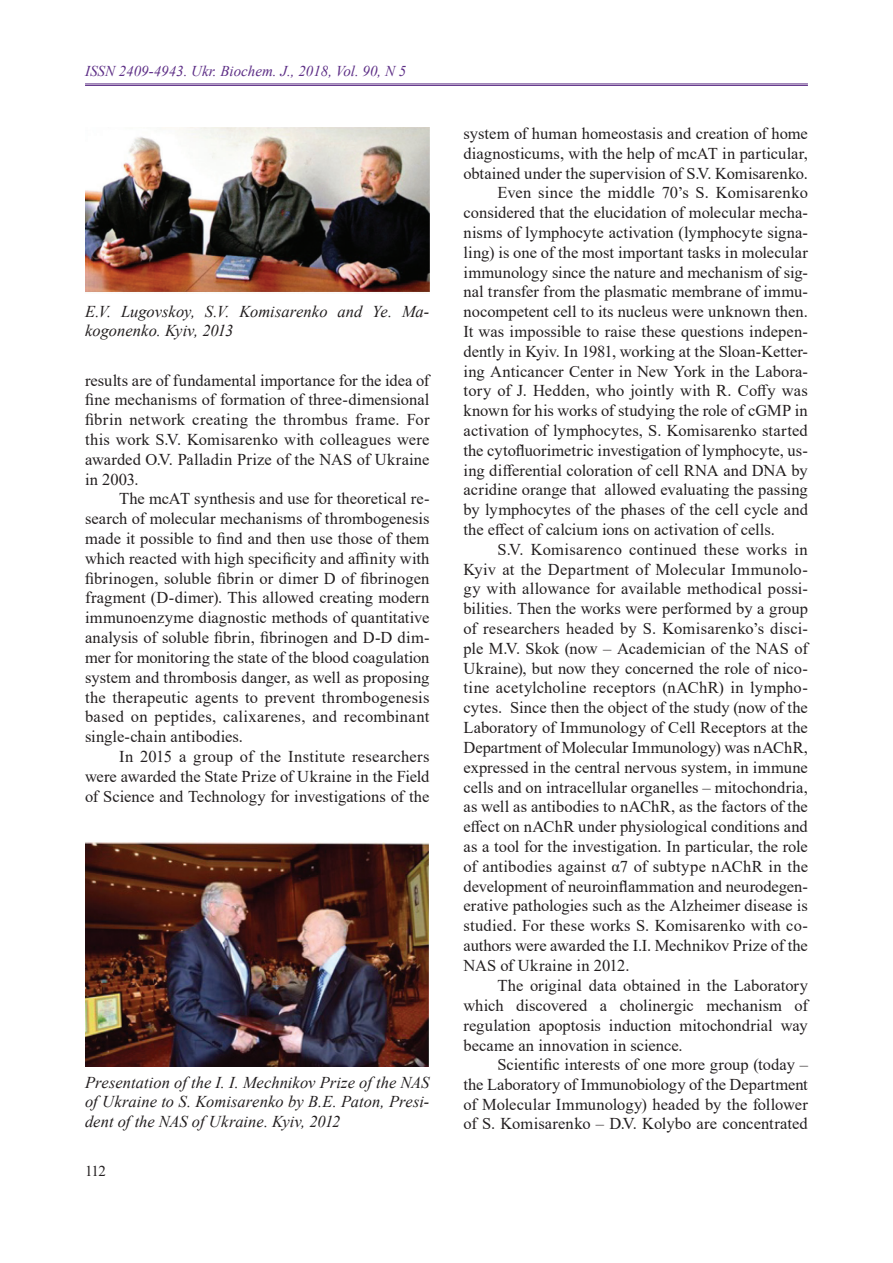
<style>
.page{position:relative;width:893px;height:1263px;background:#fff}
.page>*{position:absolute;margin:0;border:0;box-sizing:border-box;transform-origin:0 0}
.t1{font:16.5px/19.8px "Times New Roman";letter-spacing:.005em;color:#231f20;text-align:justify}
.t2{font:italic 16.5px/19.8px "Times New Roman";color:#231f20}
.t3{font:italic 15px "Times New Roman";color:#5d2e86}
.t4{font:15px "Times New Roman";color:#231f20}
</style>
<div class="page">
<hr style="left:85px;top:84px;width:723px;height:1px;background:#5d2e86">
<hr style="left:85px;top:85px;width:723px;height:1px;background:#5d2e86">
<img style="left:85px;top:128px;width:344px;height:164px">
<img style="left:85px;top:842px;width:344px;height:224px">
<p class="t3" style="left:85px;top:61px;width:323px">ISSN 2409-4943. Ukr. Biochem. J., 2018, Vol. 90, N 5</p>
<p class="t2" style="left:85px;top:301px;width:346px">E.V. Lugovskoy, S.V. Komisarenko and Ye. Ma&shy;kogonenko. Kyiv, 2013</p>
<p class="t1" style="left:85px;top:370px;width:346px">results are of fundamental importance for the idea of fine mechanisms of formation of three-dimensional fibrin network creating the thrombus frame. For this work S.V. Komisarenko with colleagues were awarded O.V. Palladin Prize of the NAS of Ukraine in 2003.</p>
<p class="t1" style="left:85px;top:488px;width:346px;text-indent:34px">The mcAT synthesis and use for theoretical re&shy;search of molecular mechanisms of thrombogenesis made it possible to find and then use those of them which reacted with high specificity and affinity with fibrinogen, soluble fibrin or dimer D of fibrinogen fragment (D-dimer). This allowed creating modern immunoenzyme diagnostic methods of quantitative analysis of soluble fibrin, fibrinogen and D-D dim&shy;mer for monitoring the state of the blood coagulation system and thrombosis danger, as well as proposing the therapeutic agents to prevent thrombogenesis based on peptides, calixarenes, and recombinant single-chain antibodies.</p>
<p class="t1" style="left:85px;top:746px;width:346px;text-indent:34px">In 2015 a group of the Institute researchers were awarded the State Prize of Ukraine in the Field of Science and Technology for investigations of the</p>
<p class="t2" style="left:85px;top:1072px;width:346px;text-align:justify">Presentation of the I. I. Mechnikov Prize of the NAS of Ukraine to S. Komisarenko by B.E. Paton, Presi&shy;dent of the NAS of Ukraine. Kyiv, 2012</p>
<p class="t4" style="left:85px;top:1160px;width:22px">112</p>
<p class="t1" style="left:463px;top:123px;width:346px">system of human homeostasis and creation of home</p>
<p class="t1" style="left:463px;top:143px;width:346px">diagnosticums, with the help of mcAT in particular,</p>
<p class="t1" style="left:463px;top:163px;width:346px">obtained under the supervision of S.V. Komisarenko.</p>
<p class="t1" style="left:497px;top:182px;width:312px">Even since the middle 70’s S. Komisarenko</p>
<p class="t1" style="left:463px;top:202px;width:346px">considered that the elucidation of molecular mecha-</p>
<p class="t1" style="left:463px;top:222px;width:345px">nisms of lymphocyte activation (lymphocyte signa-</p>
<p class="t1" style="left:463px;top:242px;width:346px">ling) is one of the most important tasks in molecular</p>
<p class="t1" style="left:463px;top:262px;width:346px">immunology since the nature and mechanism of sig-</p>
<p class="t1" style="left:463px;top:281px;width:346px">nal transfer from the plasmatic membrane of immu-</p>
<p class="t1" style="left:463px;top:301px;width:346px">nocompetent cell to its nucleus were unknown then.</p>
<p class="t1" style="left:463px;top:321px;width:346px">It was impossible to raise these questions indepen-</p>
<p class="t1" style="left:463px;top:341px;width:346px">dently in Kyiv. In 1981, working at the Sloan-Ketter-</p>
<p class="t1" style="left:463px;top:361px;width:346px">ing Anticancer Center in New York in the Labora-</p>
<p class="t1" style="left:463px;top:380px;width:346px">tory of J. Hedden, who jointly with R. Coffy was</p>
<p class="t1" style="left:463px;top:400px;width:346px">known for his works of studying the role of cGMP in</p>
<p class="t1" style="left:463px;top:420px;width:346px">activation of lymphocytes, S. Komisarenko started</p>
<p class="t1" style="left:463px;top:440px;width:346px">the cytofluorimetric investigation of lymphocyte, us-</p>
<p class="t1" style="left:463px;top:460px;width:346px">ing differential coloration of cell RNA and DNA by</p>
<p class="t1" style="left:463px;top:479px;width:346px">acridine orange that allowed evaluating the passing</p>
<p class="t1" style="left:463px;top:499px;width:346px">by lymphocytes of the phases of the cell cycle and</p>
<p class="t1" style="left:463px;top:519px;width:313px">the effect of calcium ions on activation of cells.</p>
<p class="t1" style="left:497px;top:539px;width:312px">S.V. Komisarenco continued these works in</p>
<p class="t1" style="left:463px;top:559px;width:345px">Kyiv at the Department of Molecular Immunolo-</p>
<p class="t1" style="left:463px;top:578px;width:346px">gy with allowance for available methodical possi-</p>
<p class="t1" style="left:463px;top:598px;width:346px">bilities. Then the works were performed by a group</p>
<p class="t1" style="left:463px;top:618px;width:346px">of researchers headed by S. Komisarenko’s disci-</p>
<p class="t1" style="left:463px;top:638px;width:346px">ple M.V. Skok (now – Academician of the NAS of</p>
<p class="t1" style="left:463px;top:658px;width:346px">Ukraine), but now they concerned the role of nico-</p>
<p class="t1" style="left:463px;top:677px;width:346px">tine acetylcholine receptors (nAChR) in lympho-</p>
<p class="t1" style="left:463px;top:697px;width:346px">cytes. Since then the object of the study (now of the</p>
<p class="t1" style="left:463px;top:717px;width:346px">Laboratory of Immunology of Cell Receptors at the</p>
<p class="t1" style="left:463px;top:737px;width:346px">Department of Molecular Immunology) was nAChR,</p>
<p class="t1" style="left:463px;top:757px;width:346px">expressed in the central nervous system, in immune</p>
<p class="t1" style="left:463px;top:776px;width:346px">cells and on intracellular organelles – mitochondria,</p>
<p class="t1" style="left:463px;top:796px;width:346px">as well as antibodies to nAChR, as the factors of the</p>
<p class="t1" style="left:463px;top:816px;width:346px">effect on nAChR under physiological conditions and</p>
<p class="t1" style="left:463px;top:836px;width:346px">as a tool for the investigation. In particular, the role</p>
<p class="t1" style="left:463px;top:856px;width:346px">of antibodies against α7 of subtype nAChR in the</p>
<p class="t1" style="left:463px;top:875px;width:346px">development of neuroinflammation and neurodegen-</p>
<p class="t1" style="left:463px;top:895px;width:346px">erative pathologies such as the Alzheimer disease is</p>
<p class="t1" style="left:463px;top:915px;width:346px">studied. For these works S. Komisarenko with co-</p>
<p class="t1" style="left:463px;top:935px;width:346px">authors were awarded the I.I. Mechnikov Prize of the</p>
<p class="t1" style="left:463px;top:955px;width:167px">NAS of Ukraine in 2012.</p>
<p class="t1" style="left:497px;top:975px;width:312px">The original data obtained in the Laboratory</p>
<p class="t1" style="left:463px;top:995px;width:346px">which discovered a cholinergic mechanism of</p>
<p class="t1" style="left:463px;top:1014px;width:346px">regulation apoptosis induction mitochondrial way</p>
<p class="t1" style="left:463px;top:1034px;width:221px">became an innovation in science.</p>
<p class="t1" style="left:497px;top:1054px;width:312px">Scientific interests of one more group (today –</p>
<p class="t1" style="left:463px;top:1074px;width:346px">the Laboratory of Immunobiology of the Department</p>
<p class="t1" style="left:463px;top:1094px;width:346px">of Molecular Immunology) headed by the follower</p>
<p class="t1" style="left:463px;top:1113px;width:346px">of S. Komisarenko – D.V. Kolybo are concentrated</p>
</div>
